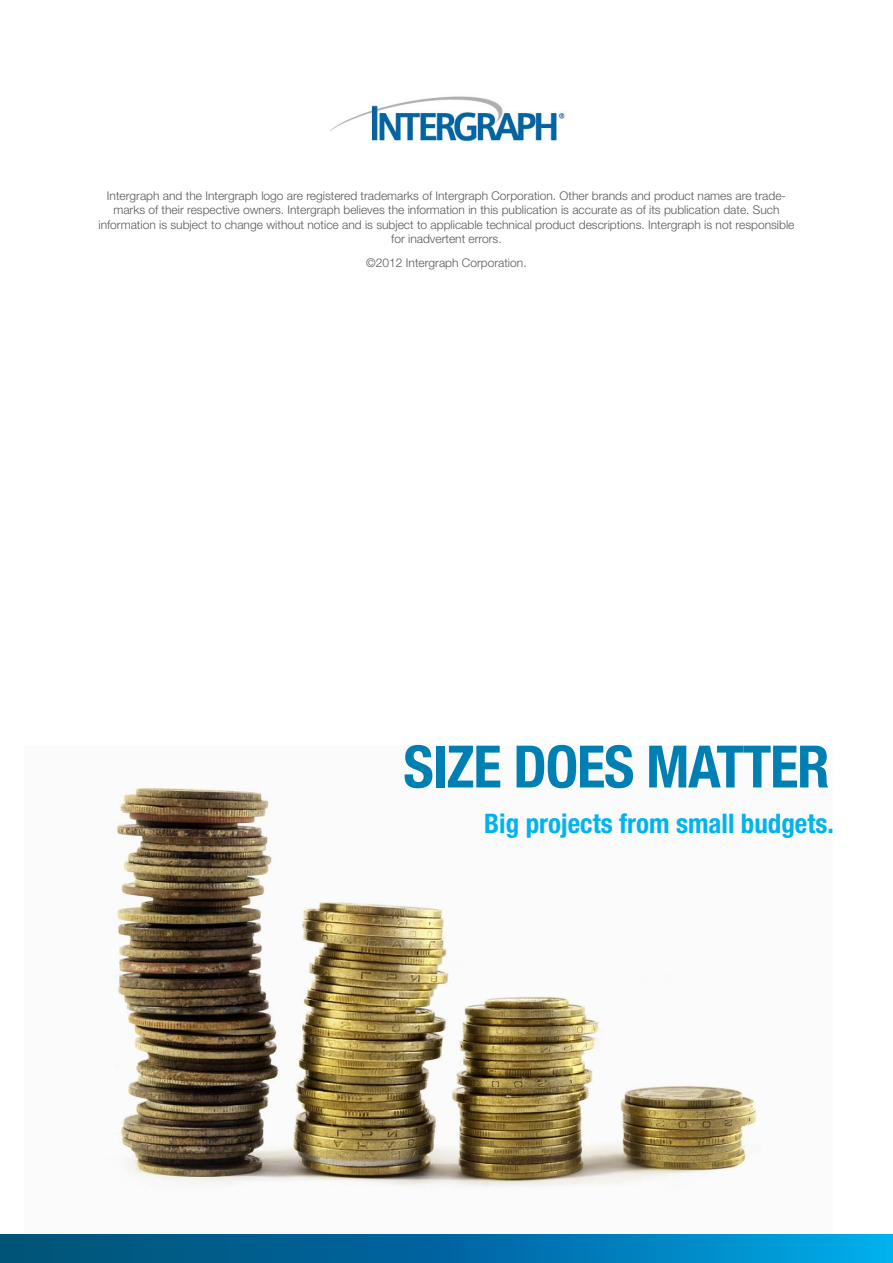
<style>
.page{position:relative;width:893px;height:1263px;background:#fff}
.page>*{position:absolute;margin:0;border:0;box-sizing:border-box;transform-origin:0 0}
.t1{font:700 condensed 58.5px "Helvetica Neue LT Std";letter-spacing:-.02em;color:#007fb3}
.t2{font:700 condensed 27px "Helvetica Neue LT Std";color:#00b3ef}
.t3{font:300 12px/14.4px "Helvetica Neue LT Std";color:#58595b;text-align:center}
</style>
<div class="page">
<img style="left:329px;top:96px;width:236px;height:46px">
<img style="left:111px;top:788px;width:646px;height:399px">
<svg style="left:0;top:1234px;width:893px;height:29px;background:#0072a8"></svg>
<p class="t3" style="left:99px;top:188px;width:697px">Intergraph and the Intergraph logo are registered trademarks of Intergraph Corporation. Other brands and product names are trade&shy;marks of their respective owners. Intergraph believes the information in this publication is accurate as of its publication date. Such information is subject to change without notice and is subject to applicable technical product descriptions. Intergraph is not responsible for inadvertent errors.</p>
<p class="t3" style="left:366px;top:255px;width:162px">©2012 Intergraph Corporation.</p>
<h1 class="t1" style="left:403px;top:731px;width:428px">SIZE does Matter</h1>
<h2 class="t2" style="left:484px;top:807px;width:351px">Big projects from small budgets.</h2>
</div>
